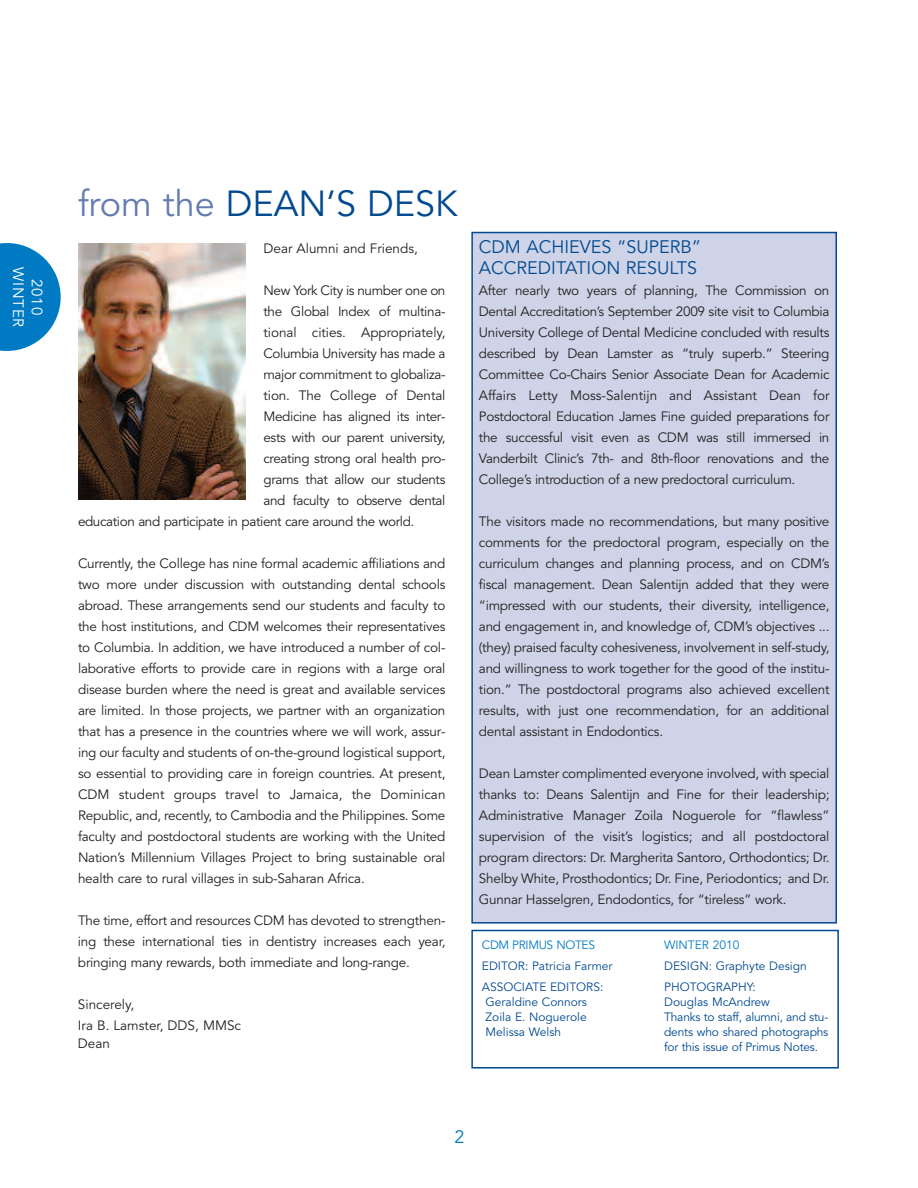
<style>
.page{position:relative;width:918px;height:1188px;background:#fff}
.page>*{position:absolute;margin:0;border:0;box-sizing:border-box;transform-origin:0 0}
.t1{font:36px "Avenir";color:#014990}
.t2{font:18px/21px "Avenir";color:#014990}
.t3{font:18px "Avenir";color:#007bc3}
.t4{font:15px/18.8px "Avenir";letter-spacing:.055em;color:#fff;text-align:center}
.t5{font:13.5px/21px "Avenir";letter-spacing:-.015em;color:#231f20;text-align:justify}
.t6{font:12px "Avenir";color:#014990}
.t7{font:12px "Avenir";letter-spacing:-.03em;color:#007bc3}
.t8{font:12px "Avenir";color:#007bc3}
.s1{color:#637bb2}
</style>
<div class="page">
<div style="left:473px;top:233px;width:363px;height:689px;background:#ced3e7"></div>
<div style="left:471px;top:930px;width:368px;height:139px;border:2px solid #014990"></div>
<div style="left:471px;top:232px;width:366px;height:692px;border:2px solid #014990"></div>
<svg style="left:0;top:243px;width:61px;height:108px"></svg>
<img style="left:78px;top:243px;width:168px;height:257px">
<p class="t4" style="left:45px;top:267px;width:62px;rotate:90deg">2010<br>WINTER</p>
<h1 class="t1" style="left:78px;top:189px;width:381px"><span class="s1">from the</span> DEAN’S DESK</h1>
<p class="t5" style="left:264px;top:239px;width:156px">Dear Alumni and Friends,</p>
<p class="t5" style="left:264px;top:281px;width:183px">New York City is number one on the</p>
<p class="t5" style="left:264px;top:302px;width:183px;text-indent:38px">lobal Index of multina&shy;tional cities. Appropriately, Columbia University has made a major commitment to globaliza&shy;tion. The College of Dental Medicine has aligned its inter&shy;ests with our parent university, creating strong oral health pro&shy;grams that allow our students and faculty to observe dental</p>
<p class="t5" style="left:78px;top:512px;width:338px">education and participate in patient care around the world.</p>
<p class="t5" style="left:78px;top:554px;width:369px">Currently, the College has nine formal academic affiliations and two more under discussion with outstanding dental schools abroad. These arrangements send our students and faculty to the host institutions, and CDM welcomes their representatives to Columbia. In addition, we have introduced a number of col&shy;laborative efforts to provide care in regions with a large oral disease burden where the need is great and available services are limited. In those projects, we partner with an organization that has a presence in the countries where we will work, assur&shy;ing our faculty and students of on-the-ground logistical support, so essential to providing care in foreign countries. At present, CDM student groups travel to Jamaica, the Dominican Republic, and, recently, to Cambodia and the Philippines. Some faculty and postdoctoral students are working with the United Nation’s Millennium Villages Project to bring sustainable oral health care to rural villages in sub-Saharan Africa.</p>
<p class="t5" style="left:78px;top:911px;width:369px">The time, effort and resources CDM has devoted to strengthen&shy;ing these international ties in dentistry increases each year, bringing many rewards, both immediate and long-range.</p>
<p class="t5" style="left:78px;top:995px;width:165px">Sincerely,<br>Ira B. Lamster, DDS, MMSc</p>
<p class="t5" style="left:78px;top:1034px;width:34px">Dean</p>
<h4 class="t2" style="left:479px;top:238px;width:224px">CDM ACHIEVES “SUPERB”<br>ACCREDITATION RESULTS</h4>
<p class="t5" style="left:479px;top:281px;width:352px">After nearly two years of planning, The Commission on Dental Accreditation’s September 2009 site visit to Columbia University College of Dental Medicine concluded with results described by Dean Lamster as “truly superb.” Steering Committee Co-Chairs Senior Associate Dean for Academic Affairs Letty Moss-Salentijn and Assistant Dean for Postdoctoral Education James Fine guided preparations for the successful visit even as CDM was still immersed in Vanderbilt Clinic’s 7th- and 8th-floor renovations and the College’s introduction of a new predoctoral curriculum.</p>
<p class="t5" style="left:479px;top:512px;width:352px">The visitors made no recommendations, but many positive comments for the predoctoral program, especially on the curriculum changes and planning process, and on CDM’s fiscal management. Dean Salentijn added that they were “impressed with our students, their diversity, intelligence, and engagement in, and knowledge of, CDM’s objectives ... (they) praised faculty cohesiveness, involvement in self-study, and willingness to work together for the good of the institu&shy;tion.” The postdoctoral programs also achieved excellent results, with just one recommendation, for an additional dental assistant in Endodontics.</p>
<p class="t5" style="left:479px;top:764px;width:352px">Dean Lamster complimented everyone involved, with special</p>
<p class="t5" style="left:479px;top:785px;width:352px">thanks to: Deans Salentijn and Fine for their leadership;</p>
<p class="t5" style="left:479px;top:806px;width:352px">Administrative Manager Zoila Noguerole for “flawless”</p>
<p class="t5" style="left:479px;top:827px;width:352px">supervision of the visit’s logistics; and all postdoctoral</p>
<p class="t5" style="left:479px;top:848px;width:352px">program directors: Dr. Margherita Santoro, Orthodontics; Dr.</p>
<p class="t5" style="left:479px;top:869px;width:352px">Shelby White, Prosthodontics; Dr. Fine, Periodontics; and Dr.</p>
<p class="t5" style="left:489px;top:890px;width:299px">unnar Hasselgren, Endodontics, for “tireless” work.</p>
<p class="t7" style="left:482px;top:940px;width:115px">CDM PRIMUS NOTES</p>
<p class="t8" style="left:664px;top:940px;width:77px">WINTER 2010</p>
<p class="t6" style="left:482px;top:961px;width:132px">EDITOR: Patricia Farmer</p>
<p class="t6" style="left:664px;top:961px;width:144px">DESI N: raphyte Design</p>
<p class="t6" style="left:482px;top:982px;width:123px">ASSOCIATE EDITORS:</p>
<p class="t6" style="left:664px;top:982px;width:93px">PHOTO RAPHY:</p>
<p class="t6" style="left:495px;top:997px;width:94px">eraldine Connors</p>
<p class="t6" style="left:664px;top:997px;width:107px">Douglas McAndrew</p>
<p class="t6" style="left:486px;top:1012px;width:103px">Zoila E. Noguerole</p>
<p class="t6" style="left:664px;top:1012px;width:166px">Thanks to staff, alumni, and stu-</p>
<p class="t6" style="left:486px;top:1027px;width:77px">Melissa Welsh</p>
<p class="t6" style="left:664px;top:1027px;width:166px">dents who shared photographs</p>
<p class="t6" style="left:664px;top:1042px;width:156px">for this issue of Primus Notes.</p>
<h2 class="t3" style="left:455px;top:1129px;width:12px">2</h2>
</div>
